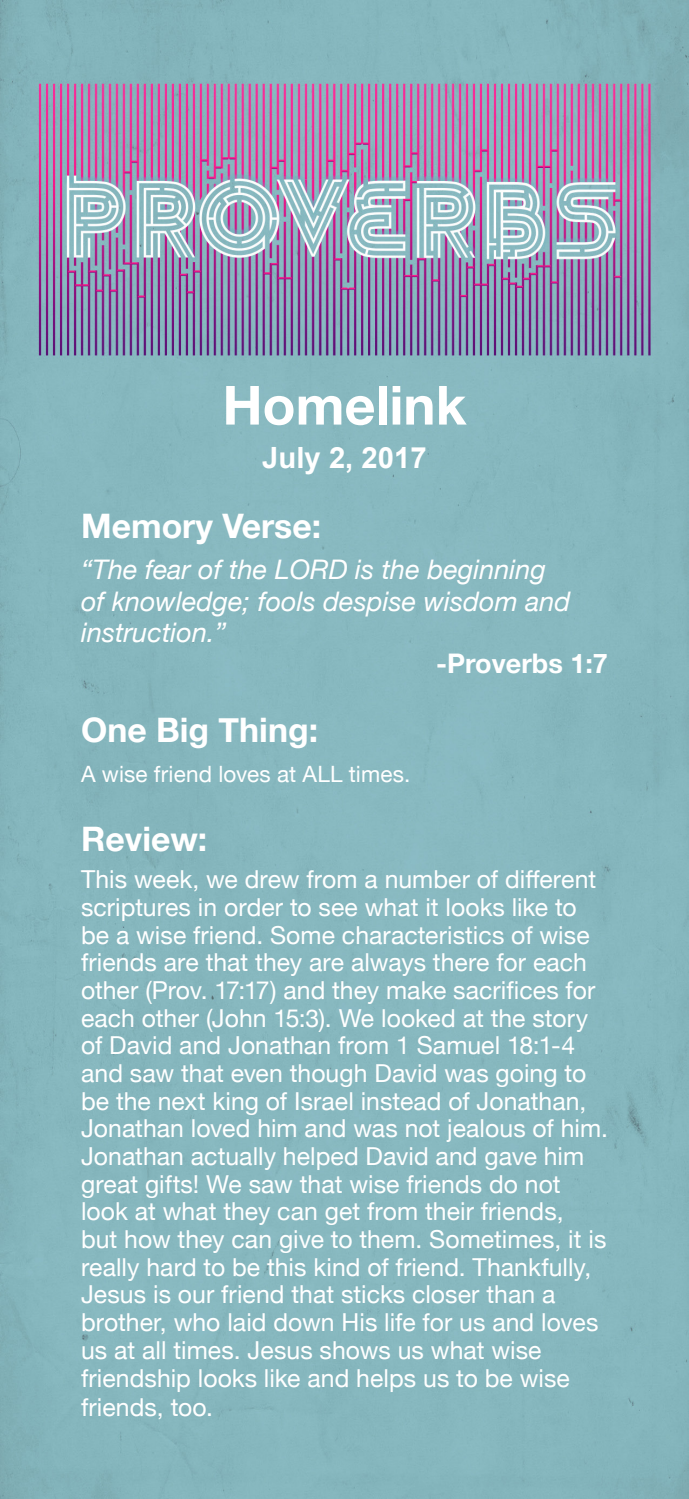
<style>
.page{position:relative;width:689px;height:1499px;background:#fff}
.page>*{position:absolute;margin:0;border:0;box-sizing:border-box;transform-origin:0 0}
._1_Title{font:700 54px "Helvetica Neue";color:#fff}
._3_Sub-Headings{font:700 33.75px "Helvetica Neue";color:#fff}
._2_Date{font:700 29.25px "Arial";color:#fff}
._4_Verse-Text{font:italic 27px/31.5px "Helvetica Neue";color:#fff}
._5_Verse-Reference{font:700 27px "Helvetica Neue";color:#fff}
._6_Front-Text{font:24.75px/27.7px "Helvetica Neue";color:#fff}
._6_Front-Text-2{font:22.5px "Helvetica Neue";letter-spacing:.005em;color:#fff}
</style>
<div class="page">
<img style="left:0;top:0;width:688px;height:1498px">
<p class="_1_Title" style="left:222px;top:363px;width:245px">Homelink</p>
<p class="_2_Date" style="left:262px;top:437px;width:166px">July 2, 2017</p>
<p class="_3_Sub-Headings" style="left:81px;top:499px;width:241px">Memory Verse:</p>
<p class="_4_Verse-Text" style="left:81px;top:555px;width:490px">“The fear of the LORD is the beginning of knowledge; fools despise wisdom and instruction.”</p>
<p class="_5_Verse-Reference" style="left:436px;top:642px;width:173px">-Proverbs 1:7</p>
<p class="_3_Sub-Headings" style="left:81px;top:704px;width:238px">One Big Thing:</p>
<p class="_6_Front-Text-2" style="left:81px;top:757px;width:331px">A wise friend loves at ALL times.</p>
<p class="_3_Sub-Headings" style="left:81px;top:812px;width:128px">Review:</p>
<p class="_6_Front-Text" style="left:81px;top:867px;width:528px">This week, we drew from a number of different scriptures in order to see what it looks like to be a wise friend. Some characteristics of wise friends are that they are always there for each other (Prov. 17:17) and they make sacrifices for each other (John 15:3). We looked at the story of David and Jonathan from 1 Samuel 18:1-4 and saw that even though David was going to be the next king of Israel instead of Jonathan, Jonathan loved him and was not jealous of him.<br>Jonathan actually helped David and gave him great gifts! We saw that wise friends do not look at what they can get from their friends,<br>but how they can give to them. Sometimes, it is really hard to be this kind of friend. Thankfully, Jesus is our friend that sticks closer than a brother, who laid down His life for us and loves us at all times. Jesus shows us what wise friendship looks like and helps us to be wise friends, too.</p>
</div>
